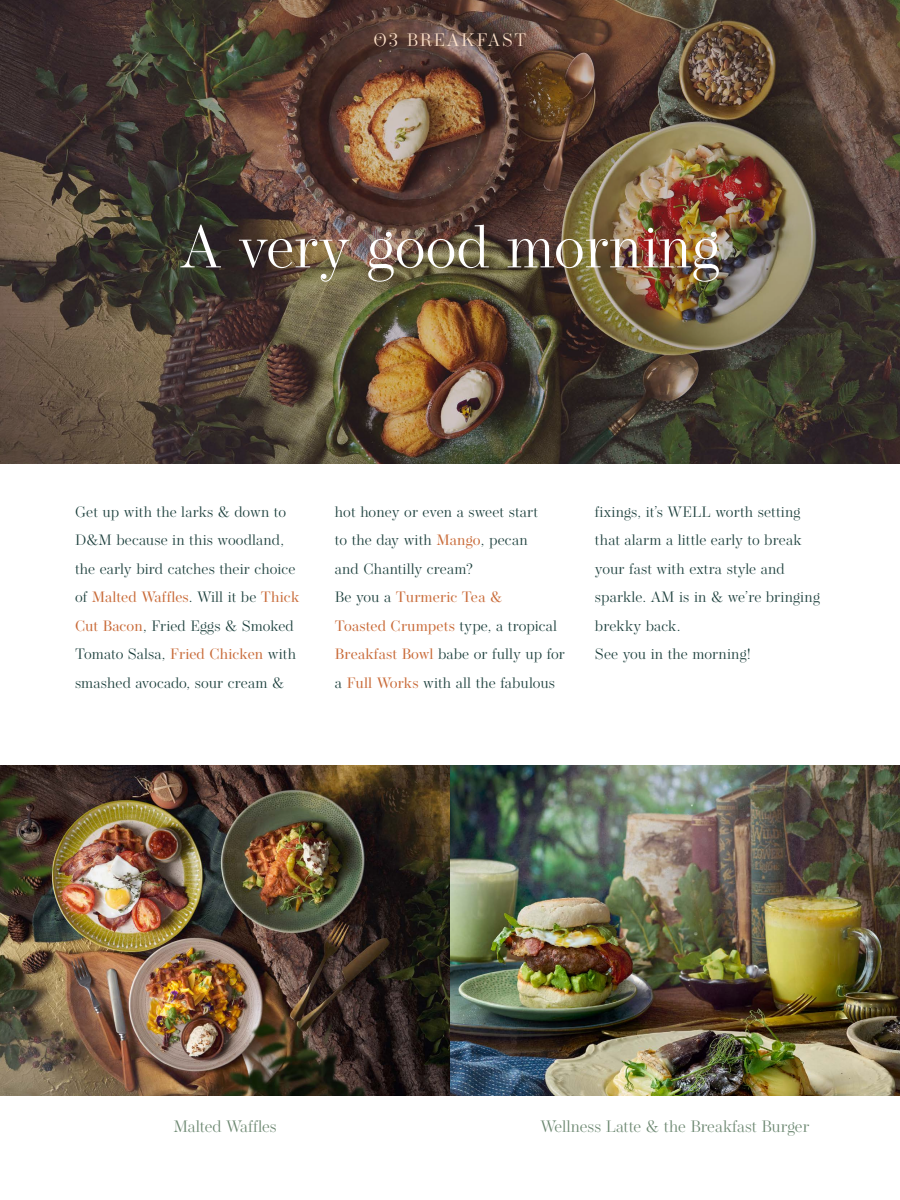
<style>
.page{position:relative;width:900px;height:1200px;background:#fff}
.page>*{position:absolute;margin:0;border:0;box-sizing:border-box;transform-origin:0 0}
.t1{font:300 60px "Operetta 12";color:#fff}
.t2{font:300 18px "Operetta 12";letter-spacing:.1em;color:#ffe3cc}
.t3{font:300 16.5px "Operetta 12";color:#6b8770}
.t4{font:300 15px/28.5px "Operetta 12";letter-spacing:.01em;color:#173b38}
.s1{font-weight:400;color:#c96b39}
</style>
<div class="page">
<img style="left:0;top:0;width:900px;height:463px">
<img style="left:0;top:765px;width:900px;height:330px">
<p class="t2" style="left:374px;top:29px;width:154px">O3 BREAKFAST</p>
<h1 class="t1" style="left:180px;top:212px;width:541px">A very good morning</h1>
<p class="t4" style="left:75px;top:497px;width:226px">Get up with the larks &amp; down to<br>D&amp;M because in this woodland, the early bird catches their choice of <span class="s1">Malted Waffles</span>. Will it be <span class="s1">Thick<br>Cut Bacon</span>, Fried Eggs &amp; Smoked<br>Tomato Salsa, <span class="s1">Fried Chicken</span> with smashed avocado, sour cream &amp;</p>
<p class="t4" style="left:335px;top:497px;width:231px">hot honey or even a sweet start<br>to the day with <span class="s1">Mango</span>, pecan<br>and Chantilly cream?<br>Be you a <span class="s1">Turmeric Tea &amp;<br>Toasted Crumpets</span> type, a tropical<br><span class="s1">Breakfast Bowl</span> babe or fully up for a <span class="s1">Full Works</span> with all the fabulous</p>
<p class="t4" style="left:595px;top:497px;width:226px">fixings, it’s WELL worth setting that alarm a little early to break your fast with extra style and sparkle. AM is in &amp; we’re bringing brekky back.<br>See you in the morning!</p>
<p class="t3" style="left:173px;top:1117px;width:105px">Malted Waffles</p>
<p class="t3" style="left:541px;top:1117px;width:270px">Wellness Latte &amp; the Breakfast Burger</p>
</div>
